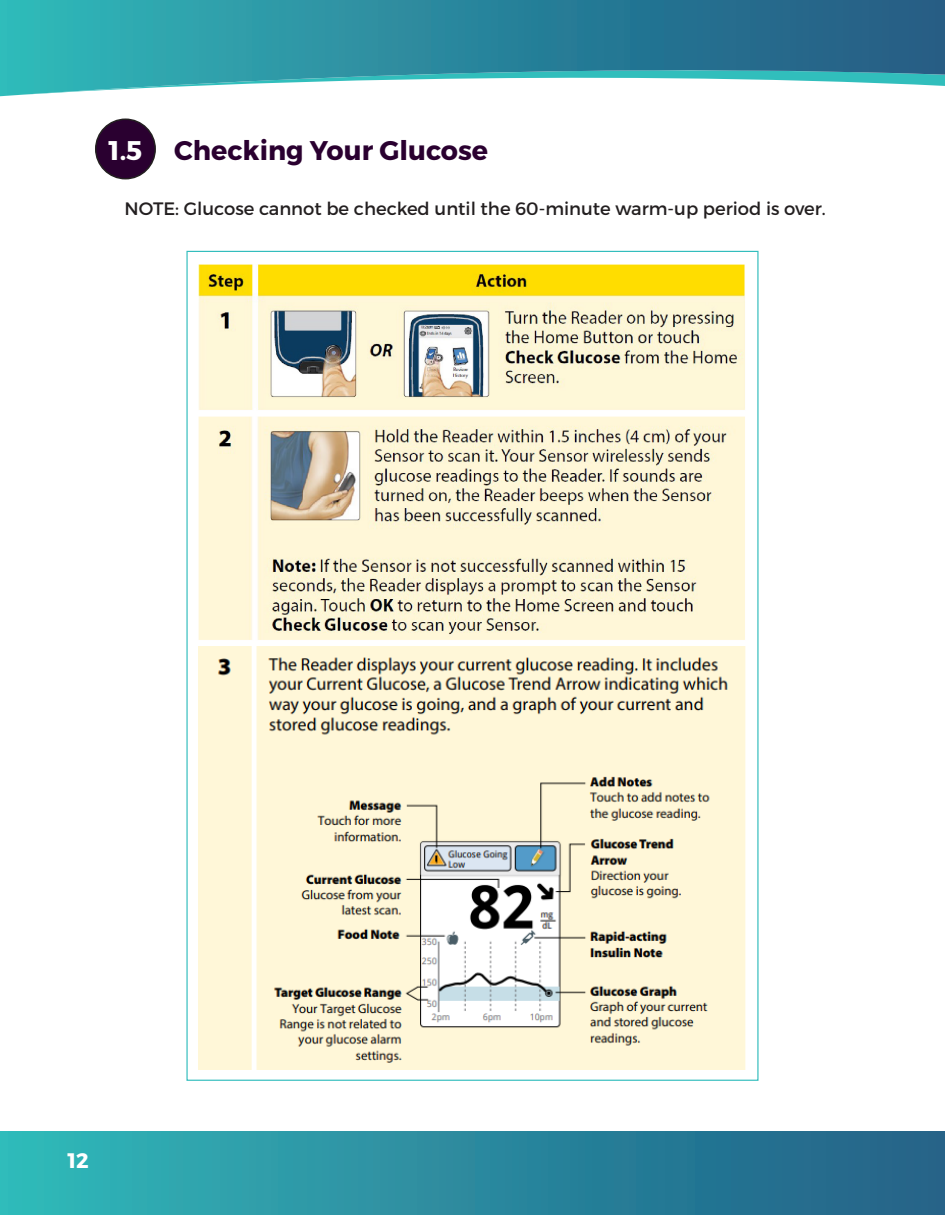
<style>
.page{position:relative;width:945px;height:1215px;background:#fff}
.page>*{position:absolute;margin:0;border:0;box-sizing:border-box;transform-origin:0 0}
.t1{font:27px "Trueno Bd";color:#2a0030}
.t2{font:27px "Trueno Bd";color:#fff}
.t3{font:21px "Trueno Bd";color:#fff}
.t4{font:18px "Trueno Rg";color:#231f20}
</style>
<div class="page">
<svg style="left:0;top:0;width:945px;height:96px"></svg>
<div style="left:0;top:1131px;width:945px;height:84px;background:linear-gradient(to right,#31b8b9,#235f86)"></div>
<div style="left:96px;top:119px;width:59px;height:60px;background:#2a0030;border-radius:50%"></div>
<div style="left:95px;top:118px;width:61px;height:61px;border:2px solid #231f20;border-radius:50%"></div>
<img style="left:199px;top:646px;width:546px;height:424px">
<img style="left:199px;top:417px;width:546px;height:223px">
<img style="left:199px;top:265px;width:546px;height:145px">
<p class="t2" style="left:109px;top:134px;width:35px">1.5</p>
<p class="t1" style="left:174px;top:134px;width:315px">Checking Your Glucose</p>
<p class="t4" style="left:124px;top:198px;width:703px">NOTE: Glucose cannot be checked until the 60-minute warm-up period is over.</p>
<p class="t3" style="left:68px;top:1148px;width:23px">12</p>
</div>
